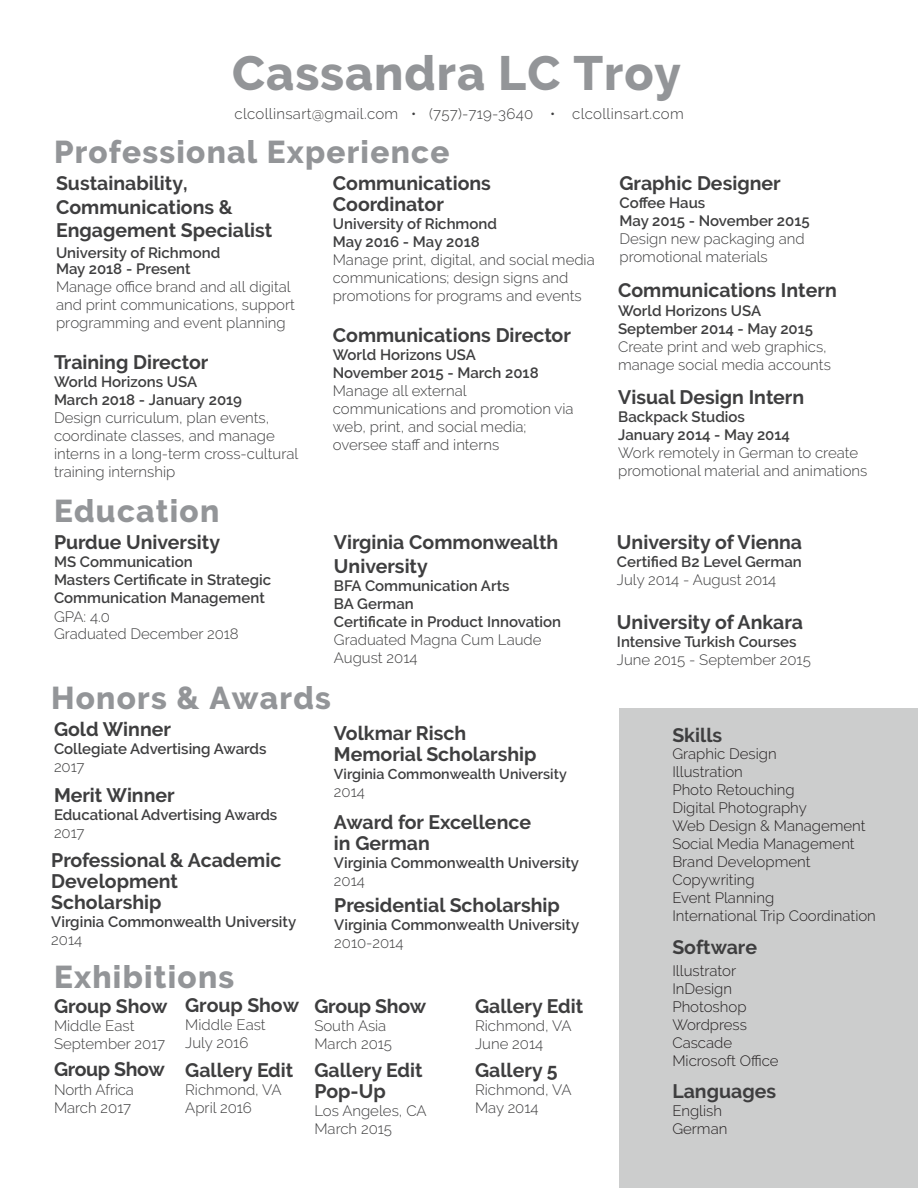
<style>
.page{position:relative;width:918px;height:1188px;background:#fff}
.page>*{position:absolute;margin:0;border:0;box-sizing:border-box;transform-origin:0 0}
.t1{font:800 48px "Raleway";letter-spacing:.02em;color:#939598}
.t2{font:800 31.5px "Raleway";letter-spacing:.04em;color:#939598}
.t3{font:700 19.5px/21px "Raleway";color:#3e3e3f}
.t4{font:700 19.5px "Raleway";letter-spacing:-.02em;color:#3e3e3f}
.t5{font:300 15px/18px "Raleway";color:#3e3e3f}
.t6{font:600 15px/18px "Raleway";color:#3e3e3f}
.t7{font:300 15px/18px "Raleway";color:#231f20}
.t8{font:300 15px "Raleway";letter-spacing:.02em;color:#3e3e3f}
.t9{font:600 14.25px "Raleway";color:#3e3e3f}
</style>
<div class="page">
<div style="left:620px;top:708px;width:298px;height:480px;background:#cccdcd"></div>
<h1 class="t1" style="left:232px;top:46px;width:450px">Cassandra LC Troy</h1>
<p class="t8" style="left:235px;top:104px;width:451px">clcollinsart@gmail.com • (757)-719-3640 • clcollinsart.com</p>
<h2 class="t2" style="left:54px;top:134px;width:397px">Professional Experience</h2>
<h3 class="t3" style="left:56px;top:172px;width:218px;line-height:23.4px">Sustainability,<br>Communications &amp;<br>Engagement Specialist</h3>
<p class="t6" style="left:56px;top:244px;width:166px;line-height:16.5px">University of Richmond<br>May 2018 - Present</p>
<p class="t5" style="left:56px;top:278px;width:240px">Manage office brand and all digital and print communications, support programming and event planning</p>
<h3 class="t3" style="left:54px;top:352px;width:156px">Training Director</h3>
<p class="t6" style="left:54px;top:373px;width:190px">World Horizons USA<br>March 2018 - January 2019</p>
<p class="t5" style="left:54px;top:408px;width:246px">Design curriculum, plan events, coordinate classes, and manage interns in a long-term cross-cultural training internship</p>
<h2 class="t2" style="left:54px;top:493px;width:167px">Education</h2>
<h3 class="t3" style="left:54px;top:532px;width:168px">Purdue University</h3>
<p class="t6" style="left:54px;top:553px;width:219px">MS Communication<br>Masters Certificate in Strategic<br>Communication Management</p>
<p class="t5" style="left:54px;top:625px;width:186px">Graduated December 2018</p>
<p class="t5" style="left:54px;top:608px;width:57px">GPA: 4.0</p>
<h3 class="t3" style="left:333px;top:173px;width:160px">Communications<br>Coordinator</h3>
<p class="t6" style="left:333px;top:215px;width:166px">University of Richmond<br>May 2016 - May 2018</p>
<p class="t5" style="left:333px;top:251px;width:264px">Manage print, digital, and social media communications; design signs and promotions for programs and events</p>
<h3 class="t3" style="left:333px;top:325px;width:240px">Communications Director</h3>
<p class="t6" style="left:333px;top:346px;width:207px">World Horizons USA<br>November 2015 - March 2018</p>
<p class="t5" style="left:333px;top:382px;width:242px">Manage all external communications and promotion via web, print, and social media; oversee staff and interns</p>
<h3 class="t3" style="left:334px;top:530px;width:226px;line-height:24px">Virginia Commonwealth<br>University</h3>
<p class="t6" style="left:334px;top:577px;width:229px">BFA Communication Arts<br>BA German<br>Certificate in Product Innovation</p>
<p class="t5" style="left:334px;top:631px;width:209px">Graduated Magna Cum Laude<br>August 2014</p>
<h2 class="t2" style="left:51px;top:680px;width:281px">Honors &amp; Awards</h2>
<h3 class="t3" style="left:54px;top:718px;width:119px">Gold Winner</h3>
<p class="t6" style="left:54px;top:739px;width:214px">Collegiate Advertising Awards</p>
<p class="t5" style="left:54px;top:757px;width:32px">2017</p>
<h3 class="t3" style="left:54px;top:785px;width:122px">Merit Winner</h3>
<p class="t6" style="left:54px;top:806px;width:225px">Educational Advertising Awards</p>
<p class="t5" style="left:54px;top:824px;width:32px">2017</p>
<h3 class="t3" style="left:51px;top:850px;width:232px">Professional &amp; Academic<br>Development<br>Scholarship</h3>
<p class="t6" style="left:51px;top:913px;width:247px">Virginia Commonwealth University</p>
<p class="t5" style="left:51px;top:930px;width:32px">2014</p>
<h2 class="t2" style="left:54px;top:959px;width:182px">Exhibitions</h2>
<h3 class="t3" style="left:54px;top:996px;width:115px">Group Show</h3>
<p class="t5" style="left:54px;top:1016px;width:113px">Middle East<br>September 2017</p>
<h3 class="t4" style="left:54px;top:1058px;width:112px">Group Show</h3>
<p class="t5" style="left:54px;top:1081px;width:81px">North Africa<br>March 2017</p>
<h3 class="t3" style="left:185px;top:995px;width:115px">Group Show</h3>
<p class="t5" style="left:185px;top:1016px;width:82px">Middle East<br>July 2016</p>
<h3 class="t3" style="left:185px;top:1060px;width:110px">Gallery Edit</h3>
<p class="t5" style="left:185px;top:1081px;width:98px">Richmond, VA<br>April 2016</p>
<h3 class="t3" style="left:334px;top:723px;width:204px">Volkmar Risch<br>Memorial Scholarship</h3>
<p class="t9" style="left:334px;top:766px;width:234px">Virginia Commonwealth University</p>
<p class="t5" style="left:334px;top:783px;width:32px">2014</p>
<h3 class="t3" style="left:334px;top:812px;width:199px">Award for Excellence in German</h3>
<p class="t6" style="left:334px;top:854px;width:247px">Virginia Commonwealth University</p>
<p class="t5" style="left:334px;top:872px;width:32px">2014</p>
<h3 class="t3" style="left:334px;top:895px;width:227px">Presidential Scholarship</h3>
<p class="t6" style="left:334px;top:916px;width:247px">Virginia Commonwealth University</p>
<p class="t5" style="left:334px;top:934px;width:71px">2010-2014</p>
<h3 class="t3" style="left:314px;top:996px;width:113px">Group Show</h3>
<p class="t5" style="left:314px;top:1017px;width:79px">South Asia<br>March 2015</p>
<h3 class="t3" style="left:314px;top:1060px;width:110px">Gallery Edit<br>Pop-Up</h3>
<p class="t5" style="left:314px;top:1102px;width:114px">Los Angeles, CA<br>March 2015</p>
<h3 class="t3" style="left:475px;top:996px;width:110px">Gallery Edit</h3>
<p class="t5" style="left:475px;top:1017px;width:98px">Richmond, VA<br>June 2014</p>
<h3 class="t3" style="left:475px;top:1060px;width:84px">Gallery 5</h3>
<p class="t5" style="left:475px;top:1081px;width:98px">Richmond, VA<br>May 2014</p>
<h3 class="t3" style="left:620px;top:173px;width:163px">Graphic Designer</h3>
<p class="t6" style="left:620px;top:194px;width:192px">Coffee Haus<br>May 2015 - November 2015</p>
<p class="t5" style="left:620px;top:230px;width:187px">Design new packaging and promotional materials</p>
<h3 class="t3" style="left:618px;top:279px;width:220px">Communications Intern</h3>
<p class="t6" style="left:618px;top:302px;width:197px">World Horizons USA<br>September 2014 - May 2015</p>
<p class="t5" style="left:618px;top:338px;width:214px">Create print and web graphics, manage social media accounts</p>
<h3 class="t3" style="left:618px;top:387px;width:188px">Visual Design Intern</h3>
<p class="t6" style="left:618px;top:408px;width:173px">Backpack Studios<br>January 2014 - May 2014</p>
<p class="t5" style="left:618px;top:444px;width:251px">Work remotely in German to create promotional material and animations</p>
<h3 class="t3" style="left:617px;top:532px;width:187px">University of Vienna</h3>
<p class="t6" style="left:617px;top:553px;width:186px">Certified B2 Level German</p>
<p class="t5" style="left:617px;top:571px;width:161px">July 2014 - August 2014</p>
<h3 class="t3" style="left:617px;top:612px;width:188px">University of Ankara</h3>
<p class="t6" style="left:617px;top:633px;width:181px">Intensive Turkish Courses</p>
<p class="t5" style="left:617px;top:651px;width:195px">June 2015 - September 2015</p>
<h3 class="t3" style="left:672px;top:725px;width:51px">Skills</h3>
<p class="t7" style="left:672px;top:745px;width:205px">Graphic Design<br>Illustration<br>Photo Retouching<br>Digital Photography<br>Web Design &amp; Management<br>Social Media Management<br>Brand Development<br>Copywriting<br>Event Planning<br>International Trip Coordination</p>
<h3 class="t3" style="left:672px;top:937px;width:86px">Software</h3>
<p class="t7" style="left:672px;top:962px;width:108px">Illustrator<br>InDesign<br>Photoshop<br>Wordpress<br>Cascade<br>Microsoft Office</p>
<h3 class="t3" style="left:672px;top:1081px;width:105px">Languages</h3>
<p class="t7" style="left:672px;top:1102px;width:57px">English<br>German</p>
</div>
